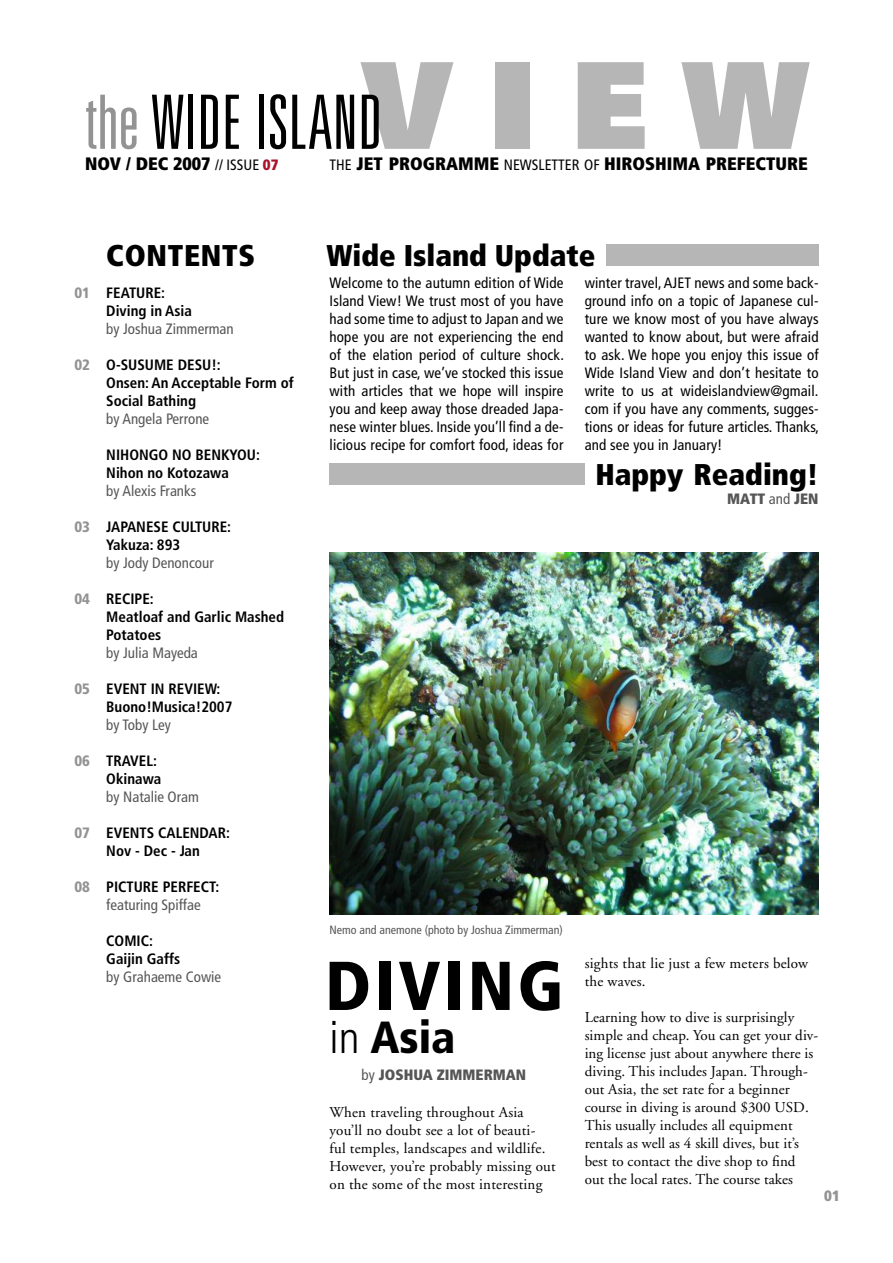
<style>
.page{position:relative;width:893px;height:1263px;background:#fff}
.page>*{position:absolute;margin:0;border:0;box-sizing:border-box;transform-origin:0 0}
.t1{font:900 120px "Univers";color:#b6b6b6}
.t2{font:300 ultra-condensed 75px "Univers";color:#000}
.t3{font:900 condensed 69px "Frutiger";letter-spacing:.05em;color:#000}
.t4{font:900 condensed 45px "Frutiger";color:#000}
.t5{font:900 condensed 30px "Frutiger";color:#000}
.t6{font:900 condensed 30px "Frutiger";letter-spacing:.025em;color:#000}
.t7{font:900 condensed 18px "Frutiger";color:#000}
.t8{font:condensed 15px/18px "Frutiger";letter-spacing:.01em;color:#000;text-align:justify}
.t9{font:15px/18px "Adobe Garamond";letter-spacing:.005em;color:#000}
.t10{font:700 condensed 15px/18px "Frutiger";color:#000}
.t11{font:condensed 15px "Frutiger";color:#565656}
.t12{font:900 condensed 15px "Frutiger";color:#565656}
.t13{font:900 condensed 15px "Frutiger";color:#939393}
.t14{font:900 condensed 15px "Frutiger";color:#939393}
.t15{font:condensed 12px "Frutiger";color:#565656}
.s1{color:#939393}
.s2{font-weight:900;font-size:18px}
.s3{font-weight:900;color:#a9122a}
.s4{font-weight:400;font-size:15px}
.s5{font-weight:400}
.s6{font-weight:300}
</style>
<div class="page">
<div style="left:606px;top:244px;width:213px;height:22px;background:#b6b6b6"></div>
<div style="left:330px;top:463px;width:255px;height:21px;background:#b6b6b6"></div>
<img style="left:330px;top:553px;width:489px;height:361px">
<h1 class="t1" style="left:361px;top:27px;width:448px">VIEW</h1>
<h2 class="t2" style="left:85px;top:83px;width:299px"><span class="s1">the</span> WIDE ISLAND</h2>
<p class="t8" style="left:173px;top:156px;width:107px"><span class="s2">2007</span> // ISSUE <span class="s3">07</span></p>
<p class="t7" style="left:330px;top:153px;width:480px"><span class="s4">THE</span> JET PROGRAMME <span class="s4">NEWSLETTER OF</span> HIROSHIMA PREFECTURE</p>
<p class="t7" style="left:85px;top:153px;width:85px">NOV / DEC</p>
<p class="t13" style="left:74px;top:284px;width:17px">01</p>
<p class="t13" style="left:74px;top:356px;width:17px">02</p>
<p class="t13" style="left:74px;top:518px;width:17px">03</p>
<p class="t13" style="left:74px;top:590px;width:17px">04</p>
<p class="t13" style="left:74px;top:680px;width:17px">05</p>
<p class="t13" style="left:74px;top:752px;width:17px">06</p>
<p class="t13" style="left:74px;top:824px;width:17px">07</p>
<p class="t13" style="left:74px;top:878px;width:17px">08</p>
<h3 class="t6" style="left:106px;top:237px;width:150px">CONTENTS</h3>
<p class="t10" style="left:106px;top:284px;width:87px">FEATURE:<br>Diving in Asia</p>
<p class="t11" style="left:106px;top:320px;width:129px">by Joshua Zimmerman</p>
<p class="t10" style="left:106px;top:356px;width:189px">O-SUSUME DESU!:<br>Onsen: An Acceptable Form of<br>Social Bathing</p>
<p class="t11" style="left:106px;top:410px;width:105px">by Angela Perrone</p>
<p class="t10" style="left:106px;top:446px;width:155px">NIHONGO NO BENKYOU:<br>Nihon no Kotozawa</p>
<p class="t11" style="left:106px;top:482px;width:92px">by Alexis Franks</p>
<p class="t10" style="left:106px;top:518px;width:126px">JAPANESE CULTURE:<br>Yakuza: 893</p>
<p class="t11" style="left:106px;top:554px;width:109px">by Jody Denoncour</p>
<p class="t10" style="left:106px;top:590px;width:179px">RECIPE:<br>Meatloaf and Garlic Mashed<br>Potatoes</p>
<p class="t11" style="left:106px;top:644px;width:93px">by Julia Mayeda</p>
<p class="t10" style="left:106px;top:680px;width:128px">EVENT IN REVIEW:<br>Buono!Musica!2007</p>
<p class="t11" style="left:106px;top:716px;width:66px">by Toby Ley</p>
<p class="t10" style="left:106px;top:752px;width:57px">TRAVEL:<br>Okinawa</p>
<p class="t11" style="left:106px;top:788px;width:94px">by Natalie Oram</p>
<p class="t10" style="left:106px;top:824px;width:125px">EVENTS CALENDAR:<br>Nov - Dec - Jan</p>
<p class="t10" style="left:106px;top:878px;width:114px">PICTURE PERFECT:</p>
<p class="t11" style="left:106px;top:896px;width:96px">featuring Spiffae</p>
<p class="t10" style="left:106px;top:932px;width:75px">COMIC:<br>Gaijin Gaffs</p>
<p class="t11" style="left:106px;top:968px;width:116px">by Grahaeme Cowie</p>
<h3 class="t5" style="left:327px;top:237px;width:270px">Wide Island Update</h3>
<p class="t8" style="left:330px;top:274px;width:236px">Welcome to the autumn edition of Wide Island View! We trust most of you have had some time to adjust to Japan and we hope you are not experiencing the end of the elation period of culture shock.<br>But just in case, we’ve stocked this issue with articles that we hope will inspire you and keep away those dreaded Japa&shy;nese winter blues. Inside you’ll find a de&shy;licious recipe for comfort food, ideas for</p>
<p class="t8" style="left:585px;top:274px;width:236px">winter travel, AJET news and some back&shy;ground info on a topic of Japanese cul&shy;ture we know most of you have always wanted to know about, but were afraid to ask. We hope you enjoy this issue of Wide Island View and don’t hesitate to write to us at wideislandview@gmail. com if you have any comments, sugges&shy;tions or ideas for future articles. Thanks, and see you in January!</p>
<h3 class="t5" style="left:595px;top:456px;width:225px">Happy Reading!</h3>
<p class="t12" style="left:727px;top:490px;width:93px">MATT <span class="s5">and</span> JEN</p>
<p class="t15" style="left:330px;top:923px;width:235px">Nemo and anemone (photo by Joshua Zimmerman)</p>
<h3 class="t3" style="left:325px;top:944px;width:240px">DIVING</h3>
<h3 class="t4" style="left:330px;top:1010px;width:127px"><span class="s6">in</span> Asia</h3>
<p class="t12" style="left:361px;top:1065px;width:166px"><span class="s5">by</span> JOSHUA ZIMMERMAN</p>
<p class="t9" style="left:330px;top:1103px;width:228px">When traveling throughout Asia you’ll no doubt see a lot of beauti-<br>ful temples, landscapes and wildlife.<br>However, you’re probably missing out on the some of the most interesting</p>
<p class="t9" style="left:585px;top:954px;width:225px">sights that lie just a few meters below the waves.</p>
<p class="t9" style="left:585px;top:1008px;width:235px">Learning how to dive is surprisingly simple and cheap. You can get your div&shy;ing license just about anywhere there is diving. This includes Japan. Through&shy;out Asia, the set rate for a beginner course in diving is around $300 USD.<br>This usually includes all equipment rentals as well as 4 skill dives, but it’s best to contact the dive shop to find out the local rates. The course takes</p>
<p class="t14" style="left:824px;top:1187px;width:17px">01</p>
</div>
